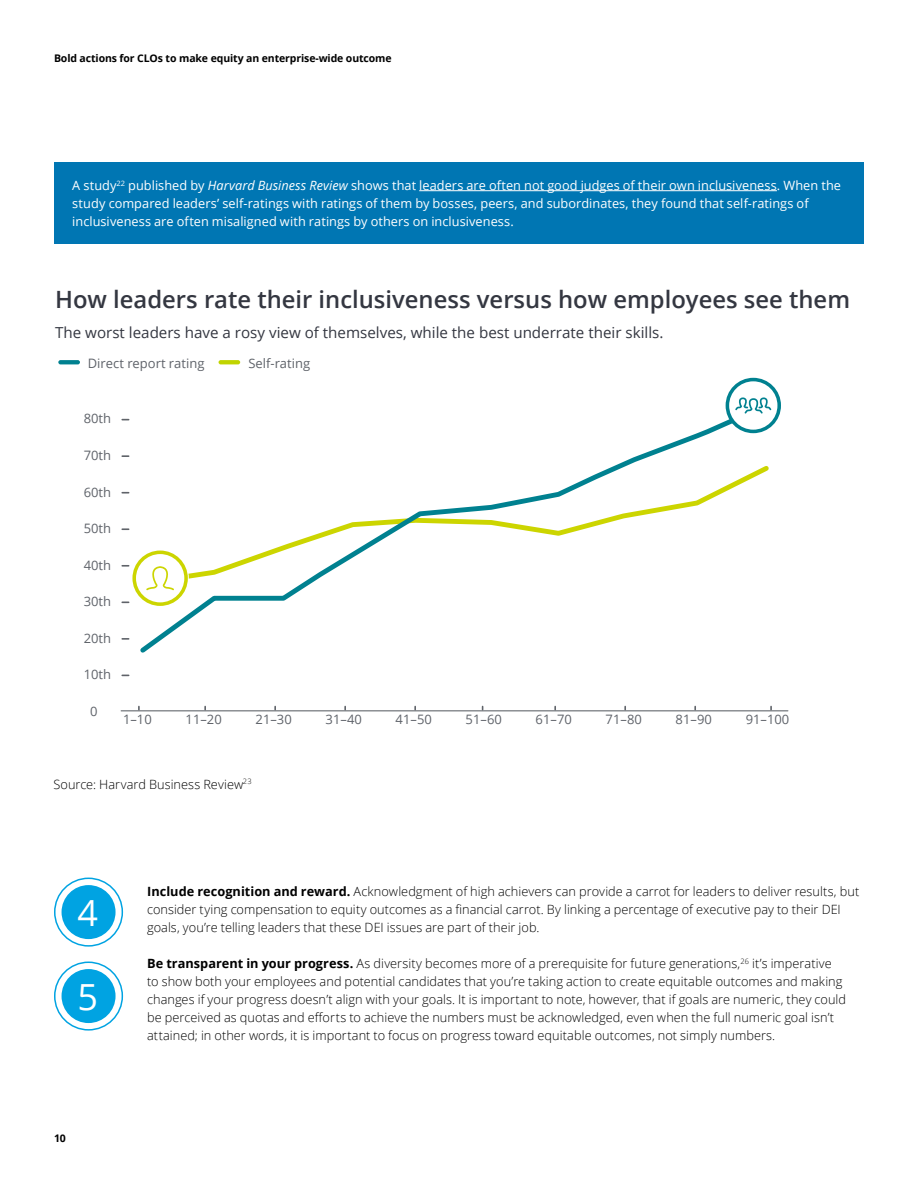
<style>
.page{position:relative;width:918px;height:1188px;background:#fff}
.page>*{position:absolute;margin:0;border:0;box-sizing:border-box;transform-origin:0 0}
.t1{font:36px "Open Sans";color:#fff}
.t2{font:600 23.85px "Open Sans";color:#343741}
.t3{font:15.15px "Open Sans";color:#343741}
.t4{font:13.05px "Open Sans";color:#5f636a}
.t5{font:300 12.75px/18px "Open Sans";letter-spacing:.005em;color:#000}
.t6{font:12.75px/18px "Open Sans";letter-spacing:.005em;color:#fff}
.t7{font:700 10.5px "Open Sans";letter-spacing:-.01em;color:#000}
.s1{font-style:italic}
.s2{font-weight:700}
</style>
<div class="page">
<svg style="left:55px;top:878px;width:67px;height:68px"></svg>
<div style="left:54px;top:878px;width:69px;height:69px;border:2px solid #00a3e2;border-radius:50%"></div>
<div style="left:62px;top:885px;width:54px;height:54px;background:#00a3e2;border-radius:50%"></div>
<svg style="left:55px;top:962px;width:67px;height:68px"></svg>
<div style="left:54px;top:962px;width:69px;height:69px;border:2px solid #00a3e2;border-radius:50%"></div>
<div style="left:62px;top:969px;width:54px;height:54px;background:#00a3e2;border-radius:50%"></div>
<svg style="left:219px;top:360px;width:21px;height:4px"></svg>
<svg style="left:58px;top:360px;width:22px;height:4px"></svg>
<svg style="left:122px;top:455px;width:7px;height:2px"></svg>
<svg style="left:122px;top:492px;width:7px;height:2px"></svg>
<svg style="left:122px;top:528px;width:7px;height:2px"></svg>
<svg style="left:122px;top:565px;width:7px;height:2px"></svg>
<svg style="left:122px;top:638px;width:7px;height:2px"></svg>
<svg style="left:140px;top:399px;width:629px;height:254px"></svg>
<svg style="left:131px;top:550px;width:58px;height:57px"></svg>
<svg style="left:132px;top:551px;width:56px;height:55px"></svg>
<svg style="left:136px;top:554px;width:48px;height:48px"></svg>
<div style="left:726px;top:378px;width:55px;height:55px;background:#008190;border-radius:50%"></div>
<svg style="left:729px;top:381px;width:48px;height:49px"></svg>
<hr style="left:121px;top:710px;width:667px;height:1px;background:#5f6369">
<div style="left:54px;top:162px;width:810px;height:82px;background:#0076b3"></div>
<hr style="left:419px;top:190px;width:358px;height:1px;background:#fff">
<p class="t7" style="left:54px;top:51px;width:339px">Bold actions for CLOs to make equity an enterprise-wide outcome</p>
<p class="t6" style="left:72px;top:176px;width:770px">A study<sup>22</sup> published by <span class="s1">Harvard Business Review</span> shows that leaders are often not good judges of their own inclusiveness. When the study compared leaders’ self-ratings with ratings of them by bosses, peers, and subordinates, they found that self-ratings of inclusiveness are often misaligned with ratings by others on inclusiveness.</p>
<h2 class="t2" style="left:55px;top:283px;width:796px">How leaders rate their inclusiveness versus how employees see them</h2>
<p class="t3" style="left:55px;top:322px;width:610px">The worst leaders have a rosy view of themselves, while the best underrate their skills.</p>
<p class="t4" style="left:88px;top:354px;width:118px">Direct report rating</p>
<p class="t4" style="left:248px;top:354px;width:63px">Self-rating</p>
<p class="t4" style="left:84px;top:410px;width:29px">80th</p>
<p class="t4" style="left:84px;top:446px;width:29px">70th</p>
<p class="t4" style="left:84px;top:483px;width:29px">60th</p>
<p class="t4" style="left:84px;top:519px;width:29px">50th</p>
<p class="t4" style="left:84px;top:556px;width:29px">40th</p>
<p class="t4" style="left:84px;top:592px;width:29px">30th</p>
<p class="t4" style="left:84px;top:629px;width:29px">20th</p>
<p class="t4" style="left:84px;top:666px;width:29px">10th</p>
<p class="t4" style="left:90px;top:702px;width:9px">0</p>
<p class="t4" style="left:123px;top:710px;width:30px">1–10</p>
<p class="t4" style="left:186px;top:710px;width:38px">11–20</p>
<p class="t4" style="left:256px;top:710px;width:38px">21–30</p>
<p class="t4" style="left:326px;top:710px;width:38px">31–40</p>
<p class="t4" style="left:396px;top:710px;width:38px">41–50</p>
<p class="t4" style="left:466px;top:710px;width:38px">51–60</p>
<p class="t4" style="left:536px;top:710px;width:38px">61–70</p>
<p class="t4" style="left:606px;top:710px;width:38px">71–80</p>
<p class="t4" style="left:676px;top:710px;width:38px">81–90</p>
<p class="t4" style="left:746px;top:710px;width:45px">91–100</p>
<p class="t5" style="left:53px;top:775px;width:200px">Source: Harvard Business Review<sup>23</sup></p>
<h1 class="t1" style="left:77px;top:888px;width:22px">4</h1>
<h1 class="t1" style="left:77px;top:972px;width:22px">5</h1>
<p class="t7" style="left:54px;top:1131px;width:13px">10</p>
<p class="t5" style="left:147px;top:882px;width:714px"><span class="s2">Include recognition and reward.</span> Acknowledgment of high achievers can provide a carrot for leaders to deliver results, but consider tying compensation to equity outcomes as a financial carrot. By linking a percentage of executive pay to their DEI goals, you’re telling leaders that these DEI issues are part of their job.</p>
<p class="t5" style="left:147px;top:954px;width:700px"><span class="s2">Be transparent in your progress.</span> As diversity becomes more of a prerequisite for future generations,<sup>26</sup> it’s imperative to show both your employees and potential candidates that you’re taking action to create equitable outcomes and making changes if your progress doesn’t align with your goals. It is important to note, however, that if goals are numeric, they could be perceived as quotas and efforts to achieve the numbers must be acknowledged, even when the full numeric goal isn’t attained; in other words, it is important to focus on progress toward equitable outcomes, not simply numbers.</p>
</div>
